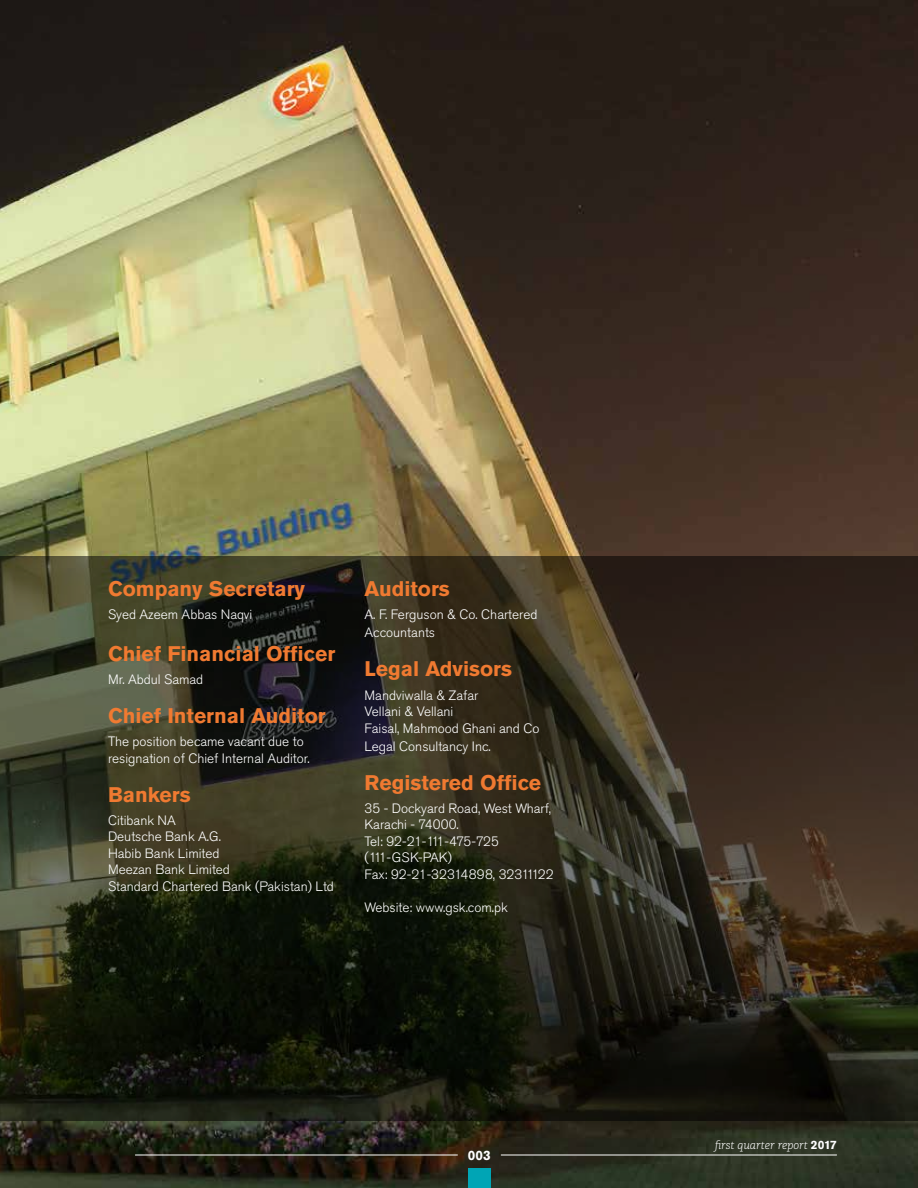
<style>
.page{position:relative;width:918px;height:1188px;background:#fff}
.page>*{position:absolute;margin:0;border:0;box-sizing:border-box;transform-origin:0 0}
.t1{font:700 21px "Akzidenz Grotesk Pro";color:#f07a31}
.t2{font:300 13.5px/16.5px "Akzidenz Grotesk Pro";color:#fff}
.t3{font:700 13.5px "Akzidenz Grotesk Pro";color:#fff}
.t4{font:italic 300 12px "PF Centro Slab Pro";color:#fff}
.s1{font-family:"Akzidenz Grotesk Pro";font-weight:700;font-style:normal}
</style>
<div class="page">
<img style="left:0;top:0;width:918px;height:1188px">
<svg style="left:0;top:556px;width:918px;height:564px;background:#2b281b"></svg>
<div style="left:468px;top:1168px;width:23px;height:20px;background:#00a5b5"></div>
<hr style="left:135px;top:1155px;width:322px;height:1px;background:#fff">
<hr style="left:501px;top:1155px;width:336px;height:1px;background:#fff">
<h1 class="t1" style="left:108px;top:575px;width:199px">Company Secretary</h1>
<p class="t2" style="left:108px;top:607px;width:146px">Syed Azeem Abbas Naqvi</p>
<h1 class="t1" style="left:108px;top:640px;width:229px">Chief Financial Officer</h1>
<p class="t2" style="left:108px;top:671px;width:97px">Mr. Abdul Samad</p>
<h1 class="t1" style="left:108px;top:702px;width:219px">Chief Internal Auditor</h1>
<p class="t2" style="left:108px;top:733px;width:203px">The position became vacant due to resignation of Chief Internal Auditor.</p>
<h1 class="t1" style="left:108px;top:781px;width:84px">Bankers</h1>
<p class="t2" style="left:108px;top:812px;width:228px">Citibank NA<br>Deutsche Bank A.G.<br>Habib Bank Limited<br>Meezan Bank Limited<br>Standard Chartered Bank (Pakistan) Ltd</p>
<h1 class="t1" style="left:365px;top:575px;width:87px">Auditors</h1>
<p class="t2" style="left:365px;top:606px;width:175px;line-height:18px">A. F. Ferguson &amp; Co. Chartered<br>Accountants</p>
<h1 class="t1" style="left:365px;top:656px;width:149px">Legal Advisors</h1>
<p class="t2" style="left:365px;top:687px;width:176px">Mandviwalla &amp; Zafar<br>Vellani &amp; Vellani<br>Faisal, Mahmood Ghani and Co</p>
<p class="t2" style="left:365px;top:738px;width:128px">Legal Consultancy Inc.</p>
<h1 class="t1" style="left:365px;top:769px;width:178px">Registered Office</h1>
<p class="t2" style="left:365px;top:800px;width:191px">35 - Dockyard Road, West Wharf,<br>Karachi - 74000.<br>Tel: 92-21-111-475-725 (111-GSK-PAK)<br>Fax: 92-21-32314898, 32311122</p>
<p class="t2" style="left:365px;top:899px;width:145px">Website: www.gsk.com.pk</p>
<p class="t3" style="left:468px;top:1147px;width:24px">003</p>
<p class="t4" style="left:715px;top:1138px;width:123px">first quarter report <span class="s1">2017</span></p>
</div>
